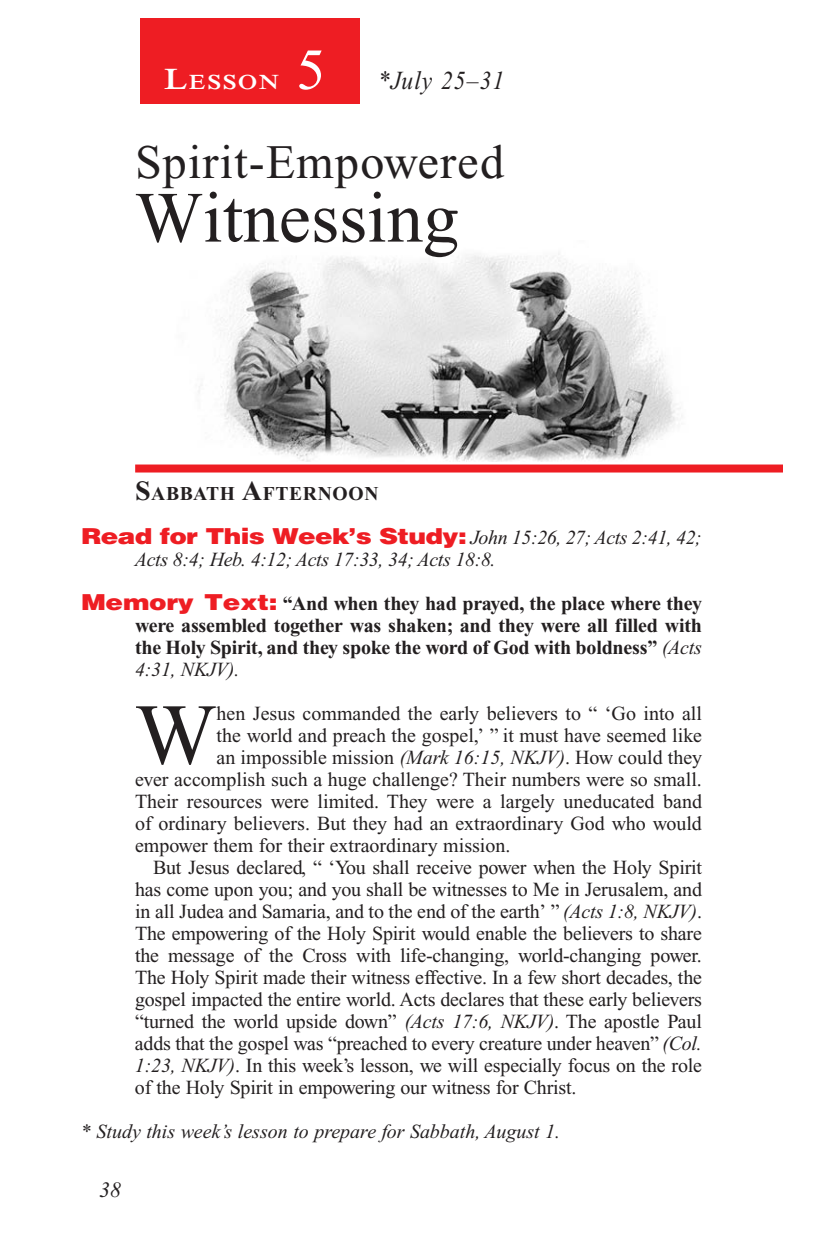
<style>
.page{position:relative;width:819px;height:1260px;background:#fff}
.page>*{position:absolute;margin:0;border:0;box-sizing:border-box;transform-origin:0 0}
.Body_Drop_Cap{font:86.4px "Times New Roman PS Std";color:#231f20}
.Lesson_Head_SA{font:72px "Times New Roman PS Std";color:#231f20}
.Lesson_Number{font:58px "Times New Roman PS Std";color:#fff}
.Lesson_Head_SA-2{font:48px "Times New Roman PS Std";letter-spacing:.025em;color:#231f20}
.Lesson_Dates{font:italic 26px "Times New Roman PS Std";letter-spacing:.05em;color:#231f20;scale:.9 1}
.t1{font:italic 22px "Times New Roman PS Std";color:#231f20}
.Lesson_Start_Head{font:600 21px "Times NRMT Std";letter-spacing:.07em;color:#fff;scale:1.1 1}
.Body{font:20px/22px "Times New Roman PS Std";letter-spacing:-.01em;color:#231f20;text-align:justify}
.Body_Drop_Cap-2{font:20px "Times New Roman PS Std";color:#231f20}
.Question{font:700 20px/22px "Times New Roman PS Std";letter-spacing:-.01em;color:#231f20;text-align:justify}
.Question-2{font:italic 20px/22px "Times New Roman PS Std";letter-spacing:-.02em;color:#231f20}
.Question-3{font:italic 20px "Times New Roman PS Std";color:#231f20}
.Sabbath_Afternoon_He{font:700 19.6px "Times New Roman PS Std";letter-spacing:.035em;color:#231f20}
.s1{font-size:30px}
.s2{font-size:28px}
.s3{font-family:"Helvetica LT Std";font-weight:900;font-style:normal;font-size:22px;color:#ee1d23}
.s4{font-family:"Helvetica LT Std";font-weight:900;font-size:22px;color:#ee1d23}
.s5{font-weight:400;font-style:italic}
.s6{font-style:italic}
</style>
<div class="page">
<img style="left:198px;top:253px;width:483px;height:209px">
<div style="left:135px;top:465px;width:648px;height:8px;background:#ee1d23"></div>
<div style="left:140px;top:18px;width:220px;height:86px;background:#ee1d23"></div>
<p class="Lesson_Number" style="left:296px;top:38px;width:30px">5</p>
<p class="Lesson_Start_Head" style="left:164px;top:70px;width:106px"><span class="s1">L</span>ESSON</p>
<p class="Lesson_Dates" style="left:378px;top:66px;width:142px">*July 25–31</p>
<p class="Lesson_Head_SA-2" style="left:135px;top:135px;width:371px">Spirit-Empowered</p>
<p class="Lesson_Head_SA" style="left:135px;top:178px;width:325px">Witnessing</p>
<p class="Sabbath_Afternoon_He" style="left:135px;top:482px;width:245px"><span class="s2">S</span>ABBATH <span class="s2">A</span>FTERNOON</p>
<p class="Question-2" style="left:135px;top:526px;width:568px;text-indent:-54px"><span class="s3">Read for This Week’s Study:</span> John 15:26, 27; Acts 2:41, 42;<br>Acts 8:4; Heb. 4:12; Acts 17:33, 34; Acts 18:8.</p>
<p class="Question" style="left:135px;top:592px;width:569px;text-indent:-54px"><span class="s4">Memory Text:</span> “And when they had prayed, the place where they were assembled together was shaken; and they were all filled with the Holy Spirit, and they spoke the word of God with boldness” <span class="s5">(Acts 4:31, NKJV).</span></p>
<p class="Body_Drop_Cap" style="left:135px;top:688px;width:83px">W</p>
<p class="Body_Drop_Cap-2" style="left:217px;top:702px;width:487px">hen Jesus commanded the early believers to “ ‘Go into all</p>
<p class="Body_Drop_Cap-2" style="left:217px;top:724px;width:487px">the world and preach the gospel,’ ” it must have seemed like</p>
<p class="Body_Drop_Cap-2" style="left:217px;top:746px;width:487px">an impossible mission <span class="s6">(Mark 16:15, NKJV)</span>. How could they</p>
<p class="Body_Drop_Cap-2" style="left:135px;top:768px;width:568px">ever accomplish such a huge challenge? Their numbers were so small.</p>
<p class="Body_Drop_Cap-2" style="left:135px;top:790px;width:569px">Their resources were limited. They were a largely uneducated band</p>
<p class="Body_Drop_Cap-2" style="left:135px;top:812px;width:569px">of ordinary believers. But they had an extraordinary God who would</p>
<p class="Body_Drop_Cap-2" style="left:135px;top:834px;width:377px">empower them for their extraordinary mission.</p>
<p class="Body" style="left:135px;top:856px;width:569px;text-indent:18px">But Jesus declared, “ ‘You shall receive power when the Holy Spirit has come upon you; and you shall be witnesses to Me in Jerusalem, and in all Judea and Samaria, and to the end of the earth’ ” <span class="s6">(Acts 1:8, NKJV)</span>.<br>The empowering of the Holy Spirit would enable the believers to share the message of the Cross with life-changing, world-changing power.<br>The Holy Spirit made their witness effective. In a few short decades, the gospel impacted the entire world. Acts declares that these early believers “turned the world upside down” <span class="s6">(Acts 17:6, NKJV)</span>. The apostle Paul adds that the gospel was “preached to every creature under heaven” <span class="s6">(Col.<br>1:23, NKJV)</span>. In this week’s lesson, we will especially focus on the role of the Holy Spirit in empowering our witness for Christ.</p>
<p class="Question-3" style="left:81px;top:1120px;width:481px">* Study this week’s lesson to prepare for Sabbath, August 1.</p>
<p class="t1" style="left:99px;top:1178px;width:23px">38</p>
</div>
